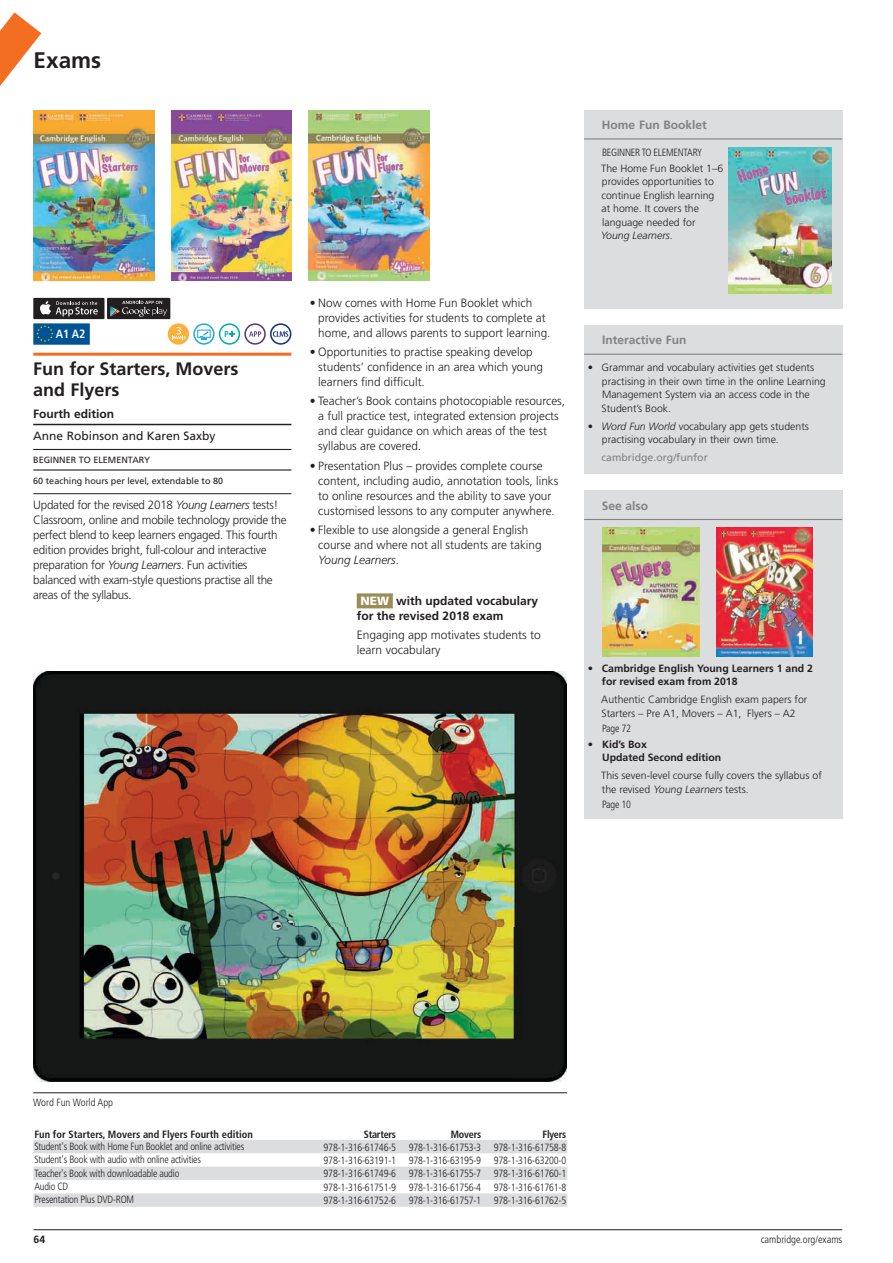
<style>
.page{position:relative;width:893px;height:1263px;background:#fff}
.page>*{position:absolute;margin:0;border:0;box-sizing:border-box;transform-origin:0 0}
.t1{font:700 22.5px "Frutiger LTACE";color:#231f20}
.t2{font:700 18px/21.6px "Frutiger LTACE";color:#231f20}
.t3{font:300 12px/15px "Frutiger LTACE";color:#231f20}
.t4{font:300 12px/15px "Frutiger LTACE";letter-spacing:-.02em;color:#231f20}
.t5{font:700 12px/15px "Frutiger LTACE";color:#231f20}
.t6{font:700 12px "Frutiger LTACE";color:#808285}
.t7{font:12px "Frutiger LTACE";color:#231f20}
.t8{font:700 condensed 12px "Frutiger LTACE";color:#fff}
.t9{font:300 10.5px/13.5px "Frutiger LTACE";color:#231f20}
.t10{font:300 condensed 10.5px "Frutiger LTACE";letter-spacing:-.02em;color:#231f20}
.t11{font:700 10.5px/13.5px "Frutiger LTACE";color:#231f20}
.t12{font:700 condensed 10.5px "Frutiger LTACE";color:#231f20}
.t13{font:300 condensed 10.5px "Frutiger LTACE";color:#231f20}
.t14{font:10.5px "Frutiger LTACE";color:#808285}
.t15{font:700 condensed 10.5px "Frutiger LTACE";letter-spacing:-.02em;color:#231f20}
.t16{font:9px "Frutiger LTACE";color:#231f20}
.s1{font-style:italic}
.s2{font-weight:900;color:#fff}
.s3{font-weight:700}
</style>
<div class="page">
<hr style="left:34px;top:1228px;width:808px;height:1px;background:#231f20">
<svg style="left:0;top:12px;width:41px;height:74px"></svg>
<div style="left:33px;top:323px;width:57px;height:21px;background:#005495"></div>
<hr style="left:33px;top:352px;width:258px;height:3px;background:#f36e21">
<hr style="left:33px;top:423px;width:258px;height:2px;background:#231f20">
<hr style="left:33px;top:449px;width:258px;height:1px;background:#231f20">
<hr style="left:33px;top:469px;width:258px;height:1px;background:#231f20">
<hr style="left:33px;top:493px;width:258px;height:1px;background:#231f20">
<svg style="left:36px;top:325px;width:17px;height:17px"></svg>
<div style="left:33px;top:298px;width:71px;height:21px;background:#231f20"></div>
<svg style="left:40px;top:301px;width:58px;height:15px"></svg>
<div style="left:107px;top:298px;width:63px;height:21px;background:#231f20"></div>
<svg style="left:110px;top:301px;width:57px;height:16px"></svg>
<hr style="left:33px;top:1092px;width:534px;height:1px;background:#231f20">
<svg style="left:33px;top:1140px;width:534px;height:66px"></svg>
<div style="left:168px;top:323px;width:21px;height:21px;background:#fbb03b;border-radius:50%"></div>
<svg style="left:172px;top:327px;width:14px;height:12px"></svg>
<svg style="left:193px;top:323px;width:98px;height:21px"></svg>
<img style="left:33px;top:671px;width:533px;height:409px">
<div style="left:356px;top:593px;width:36px;height:15px;background:#9a8c56"></div>
<img style="left:34px;top:110px;width:120px;height:171px">
<img style="left:171px;top:110px;width:121px;height:171px">
<img style="left:309px;top:110px;width:120px;height:171px">
<div style="left:584px;top:325px;width:258px;height:148px;background:#dcdddf"></div>
<hr style="left:584px;top:353px;width:258px;height:2px;background:#808285">
<div style="left:584px;top:110px;width:258px;height:198px;background:#dcdddf"></div>
<hr style="left:584px;top:138px;width:258px;height:1px;background:#808285">
<img style="left:728px;top:148px;width:103px;height:145px">
<div style="left:584px;top:490px;width:258px;height:328px;background:#dcdddf"></div>
<hr style="left:584px;top:519px;width:258px;height:1px;background:#808285">
<img style="left:602px;top:527px;width:96px;height:129px">
<img style="left:716px;top:527px;width:96px;height:129px">
<h1 class="t1" style="left:34px;top:46px;width:69px">Exams</h1>
<p class="t8" style="left:56px;top:327px;width:31px">A1 A2</p>
<h2 class="t2" style="left:33px;top:358px;width:207px">Fun for Starters, Movers and Flyers</h2>
<p class="t5" style="left:33px;top:406px;width:82px">Fourth edition</p>
<p class="t7" style="left:33px;top:429px;width:184px">Anne Robinson and Karen Saxby</p>
<p class="t16" style="left:33px;top:455px;width:118px">BEGINNER TO ELEMENTARY</p>
<p class="t16" style="left:33px;top:475px;width:191px">60 teaching hours per level, extendable to 80</p>
<p class="t4" style="left:33px;top:497px;width:255px">Updated for the revised 2018 <span class="s1">Young Learners</span> tests!<br>Classroom, online and mobile technology provide the perfect blend to keep learners engaged. This fourth edition provides bright, full-colour and interactive preparation for <span class="s1">Young Learners</span>. Fun activities balanced with exam-style questions practise all the areas of the syllabus.</p>
<p class="t3" style="left:318px;top:295px;width:234px;text-indent:-9px">• Now comes with Home Fun Booklet which provides activities for students to complete at home, and allows parents to support learning.</p>
<p class="t3" style="left:318px;top:344px;width:226px;text-indent:-9px">• Opportunities to practise speaking develop students’ confidence in an area which young learners find difficult.</p>
<p class="t3" style="left:318px;top:394px;width:248px;text-indent:-9px">• Teacher’s Book contains photocopiable resources, a full practice test, integrated extension projects and clear guidance on which areas of the test syllabus are covered.</p>
<p class="t3" style="left:318px;top:458px;width:241px;text-indent:-9px">• Presentation Plus – provides complete course content, including audio, annotation tools, links to online resources and the ability to save your customised lessons to any computer anywhere.</p>
<p class="t3" style="left:318px;top:522px;width:225px;text-indent:-9px">• Flexible to use alongside a general English course and where not all students are taking<br><span class="s1">Young Learners</span>.</p>
<p class="t5" style="left:356px;top:593px;width:183px;text-indent:4px"><span class="s2">NEW</span> with updated vocabulary for the revised 2018 exam</p>
<p class="t3" style="left:356px;top:627px;width:186px">Engaging app motivates students to learn vocabulary</p>
<p class="t6" style="left:601px;top:118px;width:106px">Home Fun Booklet</p>
<p class="t10" style="left:601px;top:146px;width:101px">BEGINNER TO ELEMENTARY</p>
<p class="t9" style="left:600px;top:161px;width:124px">The Home Fun Booklet 1–6 provides opportunities to continue English learning at home. It covers the language needed for<br><span class="s1">Young Learners</span>.</p>
<p class="t6" style="left:602px;top:333px;width:86px">Interactive Fun</p>
<p class="t9" style="left:601px;top:361px;width:226px;text-indent:-14px">• Grammar and vocabulary activities get students practising in their own time in the online Learning Management System via an access code in the Student’s Book.</p>
<p class="t9" style="left:601px;top:419px;width:208px;text-indent:-14px"><span class="s3">•</span> <span class="s1">Word Fun World</span> vocabulary app gets students practising vocabulary in their own time.</p>
<p class="t14" style="left:601px;top:451px;width:108px">cambridge.org/funfor</p>
<p class="t6" style="left:601px;top:498px;width:48px">See also</p>
<p class="t11" style="left:601px;top:661px;width:212px;text-indent:-14px">• Cambridge English Young Learners 1 and 2 for revised exam from 2018</p>
<p class="t9" style="left:601px;top:692px;width:207px">Authentic Cambridge English exam papers for<br>Starters – Pre A1, Movers – A1, Flyers – A2</p>
<p class="t10" style="left:601px;top:721px;width:30px">Page 72</p>
<p class="t11" style="left:602px;top:737px;width:121px;text-indent:-14px">• Kid’s Box<br>Updated Second edition</p>
<p class="t9" style="left:601px;top:768px;width:222px">This seven-level course fully covers the syllabus of the revised <span class="s1">Young Learners</span> tests.</p>
<p class="t10" style="left:601px;top:797px;width:30px">Page 10</p>
<p class="t13" style="left:33px;top:1096px;width:81px">Word Fun World App</p>
<p class="t12" style="left:34px;top:1127px;width:220px">Fun for Starters, Movers and Flyers Fourth edition</p>
<p class="t15" style="left:363px;top:1127px;width:34px">Starters</p>
<p class="t12" style="left:450px;top:1127px;width:32px">Movers</p>
<p class="t12" style="left:542px;top:1127px;width:25px">Flyers</p>
<p class="t10" style="left:34px;top:1139px;width:211px">Student's Book with Home Fun Booklet and online activities</p>
<p class="t10" style="left:323px;top:1140px;width:244px">978-1-316-61746-5 978-1-316-61753-3 978-1-316-61758-8</p>
<p class="t10" style="left:34px;top:1153px;width:168px">Student's Book with audio with online activities</p>
<p class="t10" style="left:323px;top:1153px;width:244px">978-1-316-63191-1 978-1-316-63195-9 978-1-316-63200-0</p>
<p class="t10" style="left:34px;top:1166px;width:146px">Teacher's Book with downloadable audio</p>
<p class="t10" style="left:323px;top:1167px;width:244px">978-1-316-61749-6 978-1-316-61755-7 978-1-316-61760-1</p>
<p class="t10" style="left:34px;top:1180px;width:35px">Audio CD</p>
<p class="t10" style="left:323px;top:1180px;width:244px">978-1-316-61751-9 978-1-316-61756-4 978-1-316-61761-8</p>
<p class="t10" style="left:34px;top:1193px;width:101px">Presentation Plus DVD-ROM</p>
<p class="t10" style="left:323px;top:1194px;width:244px">978-1-316-61752-6 978-1-316-61757-1 978-1-316-61762-5</p>
<p class="t11" style="left:34px;top:1232px;width:13px">64</p>
<p class="t13" style="left:760px;top:1232px;width:83px">cambridge.org/exams</p>
</div>
